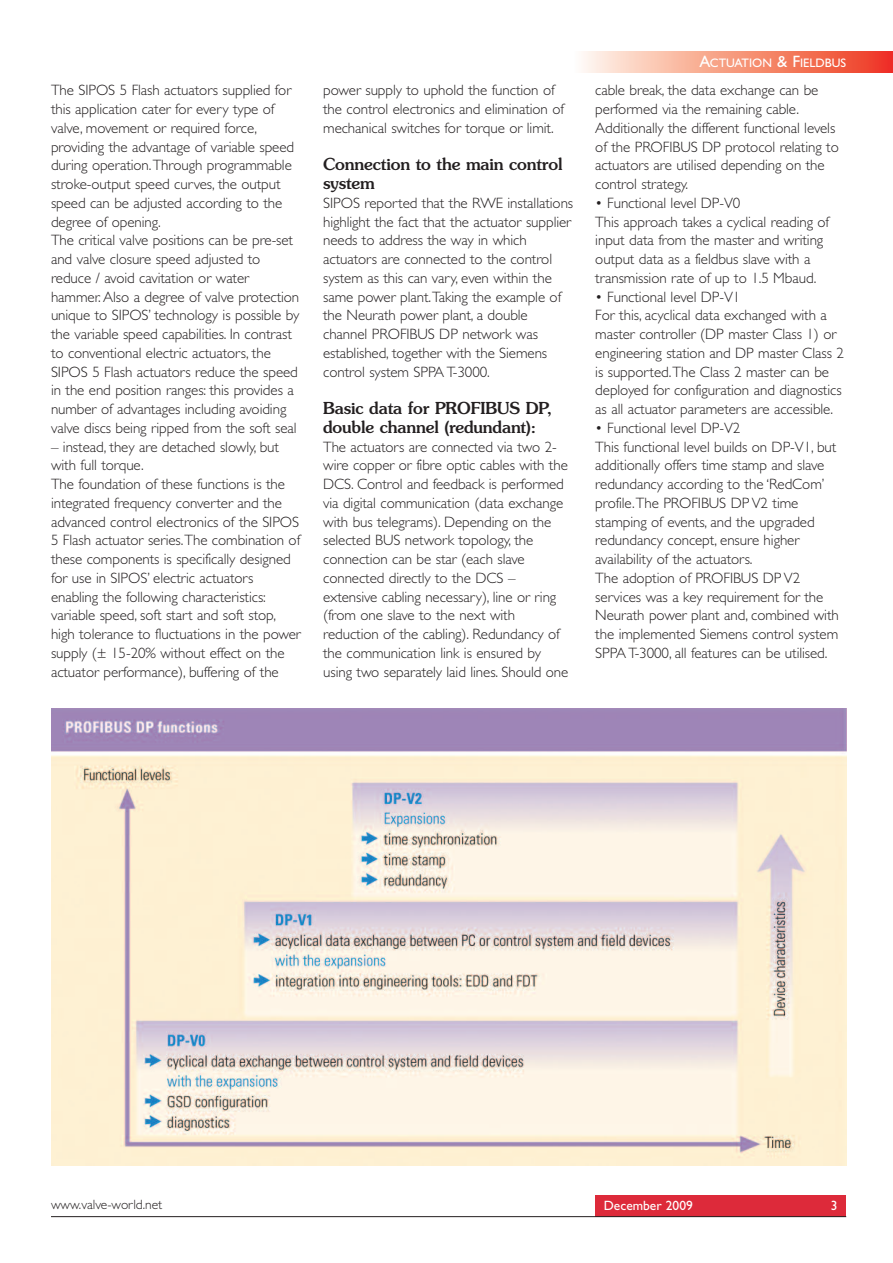
<style>
.page{position:relative;width:893px;height:1263px;background:#fff}
.page>*{position:absolute;margin:0;border:0;box-sizing:border-box;transform-origin:0 0}
.t1{font:500 16.5px/18.8px "Souvenir";letter-spacing:-.005em;color:#231f20}
.t2{font:300 15px/18.8px "Gill Sans";letter-spacing:-.005em;color:#231f20}
.t3{font:300 13.5px "Gill Sans";color:#231f20}
.t4{font:13.5px "Gill Sans";color:#fff}
.t5{font:12.3px "Gill Sans";color:#fff}
.s1{font-size:16.5px}
</style>
<div class="page">
<img style="left:583px;top:51px;width:310px;height:22px">
<div style="left:595px;top:1195px;width:251px;height:21px;background:#dd2a3a"></div>
<hr style="left:51px;top:1216px;width:795px;height:1px;background:#231f20">
<img style="left:51px;top:708px;width:795px;height:457px">
<p class="t2" style="left:51px;top:82px;width:250px">The SIPOS 5 Flash actuators supplied for this application cater for every type of valve, movement or required force, providing the advantage of variable speed during operation.Through programmable stroke-output speed curves, the output speed can be adjusted according to the degree of opening.<br>The critical valve positions can be pre-set and valve closure speed adjusted to reduce / avoid cavitation or water hammer. Also a degree of valve protection unique to SIPOS’ technology is possible by the variable speed capabilities. In contrast to conventional electric actuators, the SIPOS 5 Flash actuators reduce the speed in the end position ranges: this provides a number of advantages including avoiding valve discs being ripped from the soft seal</p>
<p class="t2" style="left:51px;top:438px;width:251px">– instead, they are detached slowly, but with full torque.<br>The foundation of these functions is the integrated frequency converter and the advanced control electronics of the SIPOS 5 Flash actuator series.The combination of these components is specifically designed for use in SIPOS’ electric actuators enabling the following characteristics: variable speed, soft start and soft stop, high tolerance to fluctuations in the power supply (± 15-20% without effect on the actuator performance), buffering of the</p>
<p class="t2" style="left:323px;top:82px;width:242px">power supply to uphold the function of the control electronics and elimination of mechanical switches for torque or limit.</p>
<p class="t1" style="left:323px;top:156px;width:241px">Connection to the main control system</p>
<p class="t2" style="left:323px;top:195px;width:252px">SIPOS reported that the RWE installations highlight the fact that the actuator supplier needs to address the way in which actuators are connected to the control system as this can vary, even within the same power plant.Taking the example of the Neurath power plant, a double channel PROFIBUS DP network was established, together with the Siemens control system SPPA T-3000.</p>
<p class="t1" style="left:323px;top:400px;width:231px">Basic data for PROFIBUS DP, double channel (redundant):</p>
<p class="t2" style="left:323px;top:438px;width:247px">The actuators are connected via two 2- wire copper or fibre optic cables with the DCS. Control and feedback is performed via digital communication (data exchange with bus telegrams). Depending on the selected BUS network topology, the connection can be star (each slave connected directly to the DCS – extensive cabling necessary), line or ring (from one slave to the next with reduction of the cabling). Redundancy of the communication link is ensured by using two separately laid lines. Should one</p>
<p class="t5" style="left:699px;top:58px;width:148px"><span class="s1">A</span>CTUATION <span class="s1">&amp; F</span>IELDBUS</p>
<p class="t2" style="left:595px;top:82px;width:245px">cable break, the data exchange can be performed via the remaining cable.<br>Additionally the different functional levels of the PROFIBUS DP protocol relating to actuators are utilised depending on the control strategy.</p>
<p class="t2" style="left:595px;top:195px;width:235px">• Functional level DP-V0<br>This approach takes a cyclical reading of input data from the master and writing output data as a fieldbus slave with a transmission rate of up to 1.5 Mbaud.</p>
<p class="t2" style="left:595px;top:288px;width:250px">• Functional level DP-V1<br>For this, acyclical data exchanged with a master controller (DP master Class 1) or engineering station and DP master Class 2 is supported.The Class 2 master can be deployed for configuration and diagnostics as all actuator parameters are accessible.</p>
<p class="t2" style="left:595px;top:420px;width:245px">• Functional level DP-V2<br>This functional level builds on DP-V1, but additionally offers time stamp and slave redundancy according to the ‘RedCom’ profile.The PROFIBUS DP V2 time stamping of events, and the upgraded redundancy concept, ensure higher availability of the actuators.<br>The adoption of PROFIBUS DP V2 services was a key requirement for the Neurath power plant and, combined with the implemented Siemens control system SPPA T-3000, all features can be utilised.</p>
<p class="t3" style="left:51px;top:1199px;width:113px">www.valve-world.net</p>
<p class="t4" style="left:604px;top:1200px;width:91px">December 2009</p>
<p class="t4" style="left:831px;top:1200px;width:8px">3</p>
</div>
